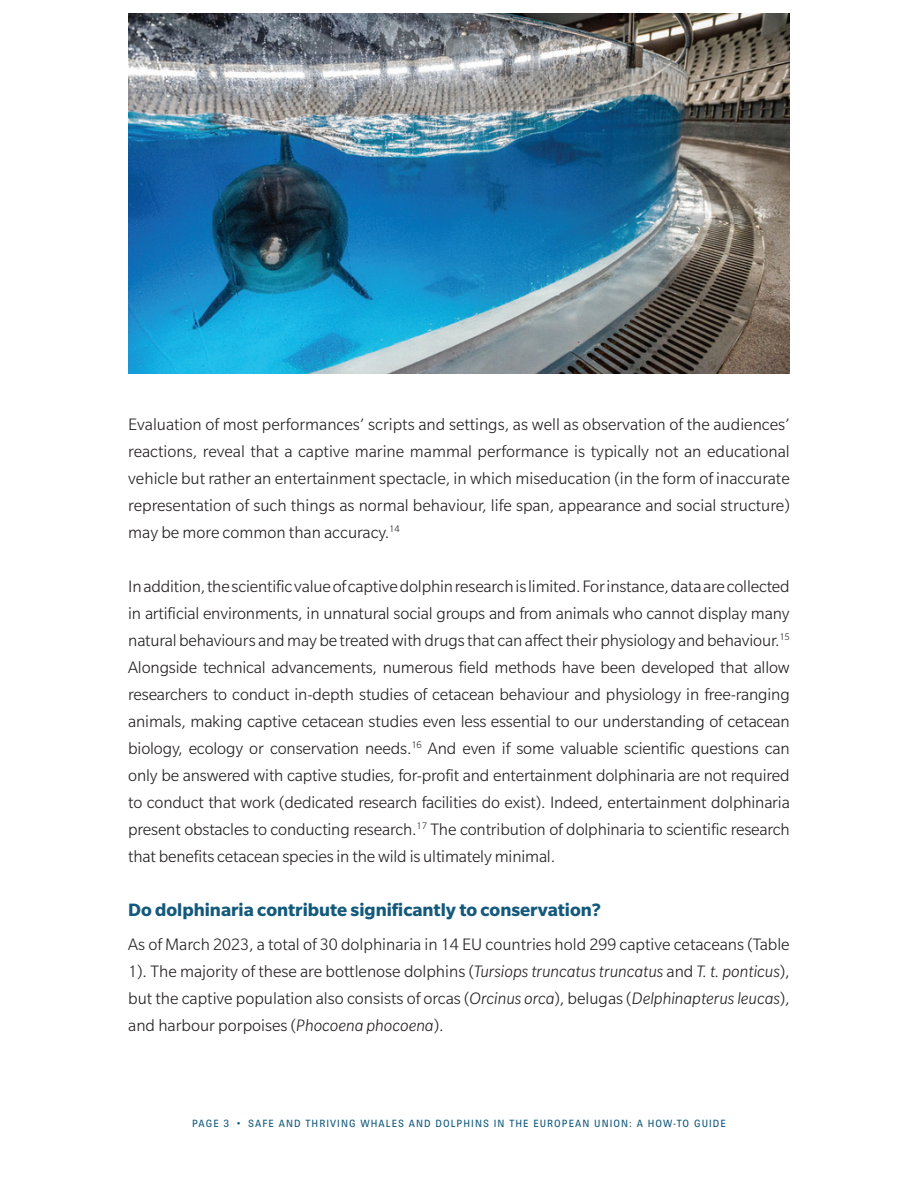
<style>
.page{position:relative;width:918px;height:1188px;background:#fff}
.page>*{position:absolute;margin:0;border:0;box-sizing:border-box;transform-origin:0 0}
.t1{font:700 19.5px "Slate Pro";color:#13597c}
.t2{font:300 18px/27px "Slate Pro";color:#231f20;text-align:justify}
.t3{font:500 10.5px "Brown Pro";letter-spacing:.1em;color:#13597c}
.s1{font-style:italic}
</style>
<div class="page">
<img style="left:128px;top:14px;width:662px;height:360px">
<p class="t2" style="left:128px;top:411px;width:663px">Evaluation of most performances’ scripts and settings, as well as observation of the audiences’ reactions, reveal that a captive marine mammal performance is typically not an educational vehicle but rather an entertainment spectacle, in which miseducation (in the form of inaccurate representation of such things as normal behaviour, life span, appearance and social structure) may be more common than accuracy.<sup>14</sup></p>
<p class="t2" style="left:128px;top:573px;width:663px">In addition, the scientific value of captive dolphin research is limited. For instance, data are collected in artificial environments, in unnatural social groups and from animals who cannot display many natural behaviours and may be treated with drugs that can affect their physiology and behaviour.<sup>15<br></sup>Alongside technical advancements, numerous field methods have been developed that allow researchers to conduct in-depth studies of cetacean behaviour and physiology in free-ranging animals, making captive cetacean studies even less essential to our understanding of cetacean biology, ecology or conservation needs.<sup>16</sup> And even if some valuable scientific questions can only be answered with captive studies, for-profit and entertainment dolphinaria are not required to conduct that work (dedicated research facilities do exist). Indeed, entertainment dolphinaria present obstacles to conducting research.<sup>17</sup> The contribution of dolphinaria to scientific research that benefits cetacean species in the wild is ultimately minimal.</p>
<p class="t1" style="left:128px;top:899px;width:474px">Do dolphinaria contribute significantly to conservation?</p>
<p class="t2" style="left:128px;top:931px;width:663px">As of March 2023, a total of 30 dolphinaria in 14 EU countries hold 299 captive cetaceans (Table 1). The majority of these are bottlenose dolphins (<span class="s1">Tursiops truncatus truncatus</span> and <span class="s1">T. t. ponticus</span>), but the captive population also consists of orcas (<span class="s1">Orcinus orca</span>), belugas (<span class="s1">Delphinapterus leucas</span>), and harbour porpoises (<span class="s1">Phocoena phocoena</span>).</p>
<p class="t3" style="left:192px;top:1118px;width:535px">PAGE 3 • SAFE AND THRIVING WHALES AND DOLPHINS IN THE EUROPEAN UNION: A HOW-TO GUIDE</p>
</div>
